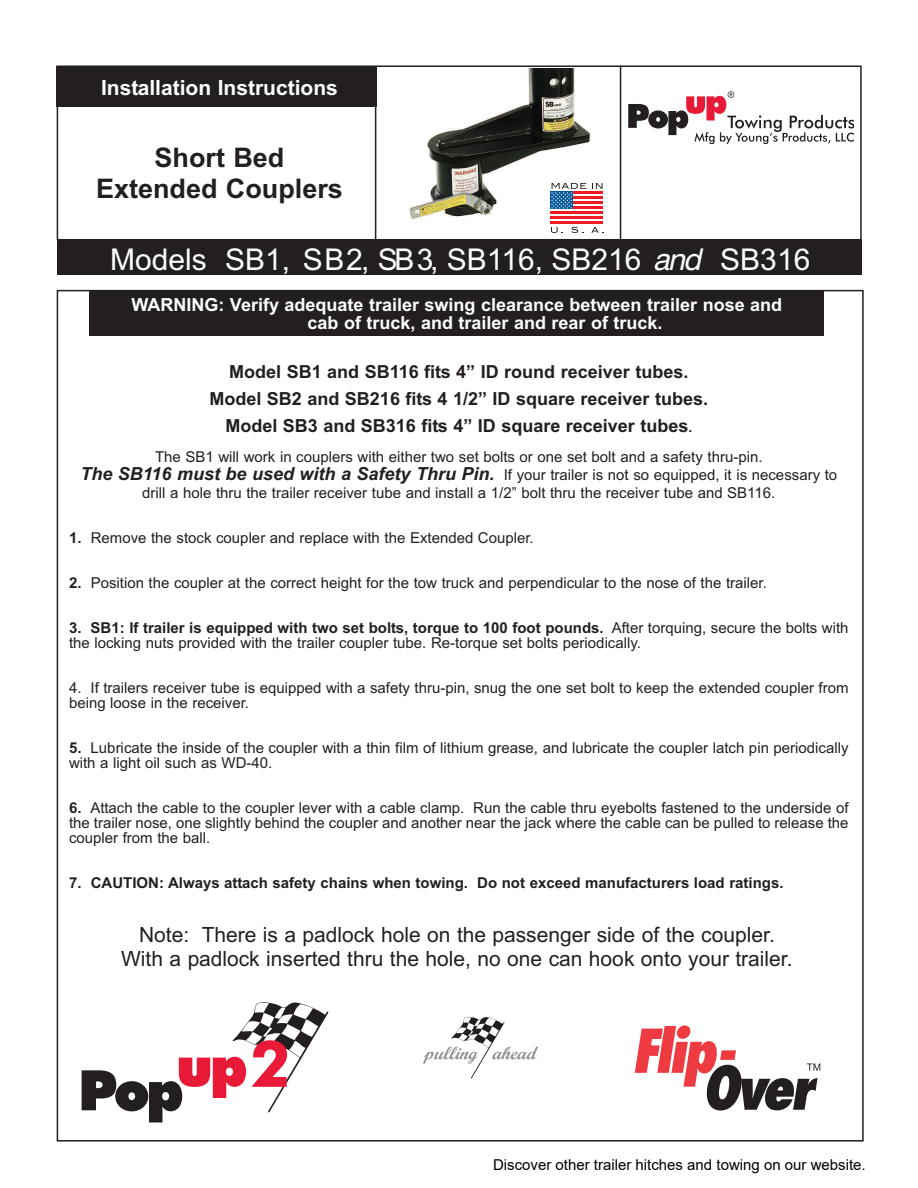
<style>
.page{position:relative;width:918px;height:1188px;background:#fff}
.page>*{position:absolute;margin:0;border:0;box-sizing:border-box;transform-origin:0 0}
.t1{font:30px "Arial";color:#fff}
.t2{font:700 27px/31.5px "Arial";color:#231f20;text-align:center}
.t3{font:21px/24.2px "Arial";color:#231f20;text-align:center}
.t4{font:700 21px "Arial";color:#fff}
.t5{font:700 18px/27px "Arial";color:#231f20;text-align:center}
.t6{font:700 18px/18px "Arial";color:#fff}
.t7{font:15px/15px "Arial";color:#231f20}
.t8{font:700 15px "Arial";color:#231f20}
.t9{font:15px "Arial";color:#000}
.s1{font-family:"Swiss 721 BT";font-style:italic}
.s2{font-size:13.5px}
.s3{font-weight:700;font-style:italic;font-size:18px}
.s4{font-weight:700}
</style>
<div class="page">
<div style="left:57px;top:65px;width:805px;height:175px;border:2px solid #231f20"></div>
<img style="left:409px;top:69px;width:189px;height:150px">
<div style="left:90px;top:290px;width:734px;height:45px;background:#231f20"></div>
<div style="left:57px;top:240px;width:805px;height:35px;background:#231f20"></div>
<div style="left:57px;top:66px;width:320px;height:41px;background:#231f20"></div>
<hr style="left:375px;top:66px;width:1px;height:173px;background:#231f20">
<hr style="left:620px;top:65px;width:1px;height:175px;background:#231f20">
<svg style="left:423px;top:1017px;width:115px;height:62px"></svg>
<svg style="left:82px;top:1002px;width:246px;height:120px"></svg>
<svg style="left:635px;top:1025px;width:185px;height:86px"></svg>
<svg style="left:628px;top:91px;width:226px;height:53px"></svg>
<div style="left:542px;top:184px;width:70px;height:50px;background:#fff"></div>
<svg style="left:551px;top:227px;width:12px;height:6px"></svg>
<svg style="left:571px;top:227px;width:12px;height:6px"></svg>
<svg style="left:591px;top:227px;width:12px;height:6px"></svg>
<hr style="left:551px;top:222px;width:52px;height:2px;background:#ee1d23">
<hr style="left:551px;top:217px;width:52px;height:2px;background:#ee1d23">
<hr style="left:551px;top:212px;width:52px;height:2px;background:#ee1d23">
<svg style="left:551px;top:184px;width:52px;height:25px"></svg>
<h3 class="t4" style="left:101px;top:76px;width:238px">Installation Instructions</h3>
<h2 class="t2" style="left:96px;top:142px;width:248px">Short Bed<br>Extended Couplers</h2>
<h1 class="t1" style="left:110px;top:242px;width:702px">Models SB1, SB2, SB3, SB116, SB216 <span class="s1">and</span> SB316</h1>
<p class="t6" style="left:308px;top:296px;width:476px;text-indent:-176px">WARNING: Verify adequate trailer swing clearance between trailer nose and cab of truck, and trailer and rear of truck.</p>
<p class="t5" style="left:209px;top:358px;width:500px">Model SB1 and SB116 fits 4” ID round receiver tubes.<br>Model SB2 and SB216 fits 4 1/2” ID square receiver tubes.<br>Model SB3 and SB316 fits 4” ID square receiver tubes<span class="s2">.</span></p>
<p class="t7" style="left:80px;top:447px;width:758px;line-height:18px;text-align:center">The SB1 will work in couplers with either two set bolts or one set bolt and a safety thru-pin.<br><span class="s3">The SB116 must be used with a Safety Thru Pin.</span> If your trailer is not so equipped, it is necessary to drill a hole thru the trailer receiver tube and install a 1/2” bolt thru the receiver tube and SB116.</p>
<p class="t7" style="left:69px;top:530px;width:466px"><span class="s4">1.</span> Remove the stock coupler and replace with the Extended Coupler.</p>
<p class="t7" style="left:69px;top:575px;width:699px"><span class="s4">2.</span> Position the coupler at the correct height for the tow truck and perpendicular to the nose of the trailer.</p>
<p class="t7" style="left:69px;top:620px;width:781px"><span class="s4">3. SB1: If trailer is equipped with two set bolts, torque to 100 foot pounds.</span> After torquing, secure the bolts with the locking nuts provided with the trailer coupler tube. Re-torque set bolts periodically.</p>
<p class="t7" style="left:69px;top:680px;width:781px">4. If trailers receiver tube is equipped with a safety thru-pin, snug the one set bolt to keep the extended coupler from being loose in the receiver.</p>
<p class="t7" style="left:69px;top:740px;width:781px"><span class="s4">5.</span> Lubricate the inside of the coupler with a thin film of lithium grease, and lubricate the coupler latch pin periodically with a light oil such as WD-40.</p>
<p class="t7" style="left:69px;top:800px;width:781px;text-align:justify"><span class="s4">6.</span> Attach the cable to the coupler lever with a cable clamp. Run the cable thru eyebolts fastened to the underside of the trailer nose, one slightly behind the coupler and another near the jack where the cable can be pulled to release the coupler from the ball.</p>
<p class="t8" style="left:69px;top:874px;width:716px">7. CAUTION: Always attach safety chains when towing. Do not exceed manufacturers load ratings.</p>
<h3 class="t3" style="left:121px;top:923px;width:673px">Note: There is a padlock hole on the passenger side of the coupler.<br>With a padlock inserted thru the hole, no one can hook onto your trailer.</h3>
<p class="t9" style="left:493px;top:1155px;width:374px">Discover other trailer hitches and towing on our website.</p>
</div>
